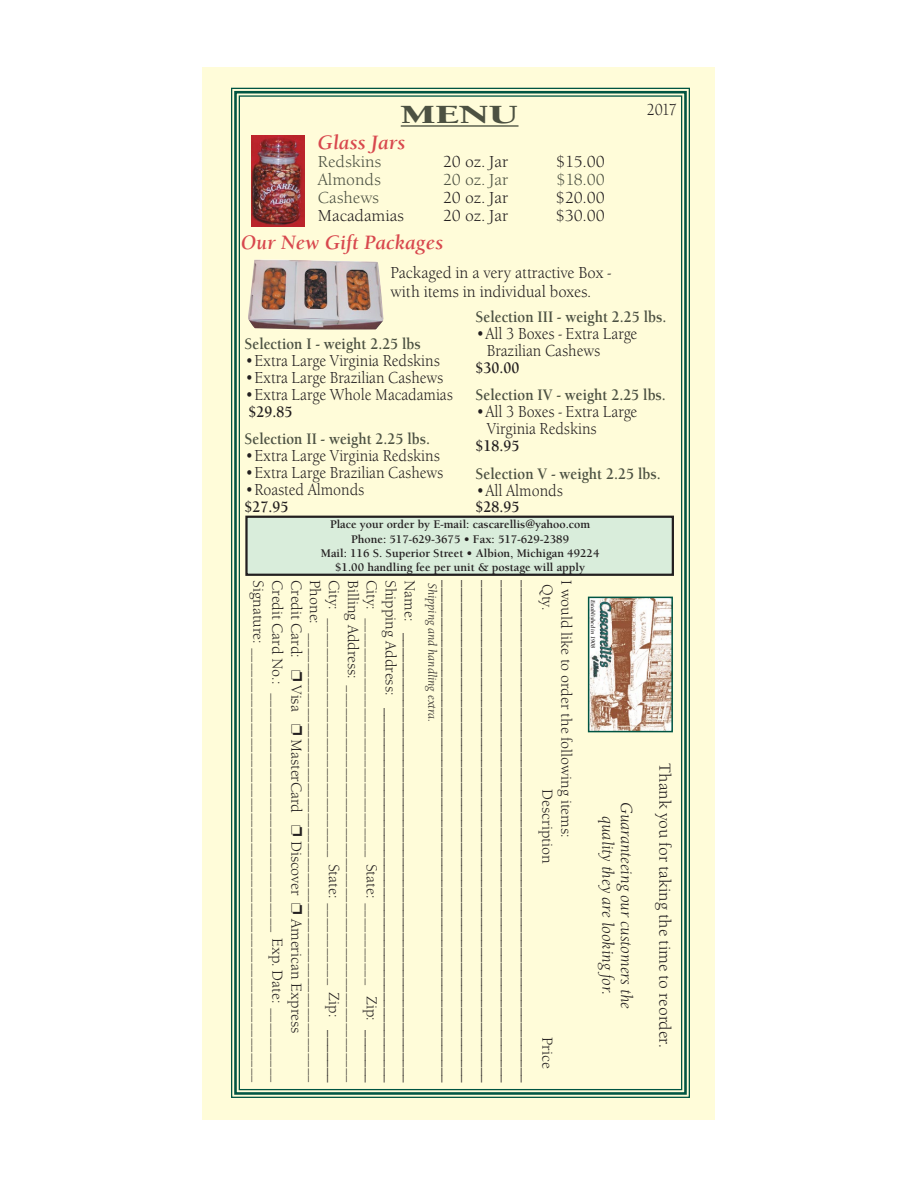
<style>
.page{position:relative;width:918px;height:1188px;background:#fff}
.page>*{position:absolute;margin:0;border:0;box-sizing:border-box;transform-origin:0 0}
.t1{font:900 27px "Berkeley";color:#4c5142;scale:1.5 1}
.t2{font:italic 700 21px "Berkeley";color:#d8484e}
.t3{font:16.5px/17px "Berkeley Old Style Itc T";color:#231f20;scale:.9 1}
.t4{font:700 16.5px "Berkeley";color:#4c5142;scale:.9 1}
.t5{font:16.5px "Berkeley Old Style Itc T";color:#231f20}
.t6{font:16.5px/18.8px "Berkeley Old Style Itc T";color:#231f20;scale:.94 1}
.t7{font:italic 16.5px/18.5px "Berkeley Old Style Itc T";color:#231f20;text-align:center}
.t8{font:16.5px "Berkeley Old Style Itc T";color:#4c5142}
.t9{font:700 16.5px "Berkeley";color:#231f20;scale:.9 1}
.t10{font:15px/18.9px "Berkeley Old Style Itc T";color:#231f20}
.t11{font:15px/18.9px "ITC Avant Garde MM 445 750";color:#231f20;text-align:right}
.t12{font:700 12px/14.4px "Berkeley";color:#231f20;text-align:center}
.t13{font:italic 12px "Berkeley Old Style Itc T";color:#231f20}
.t14{font:italic 700 6px "Berkeley";color:#231f20}
.s1{font-family:"ITC Avant Garde MM 445 750"}
.s2{font-family:"Berkeley Old Style Itc T"}
</style>
<div class="page">
<div style="left:202px;top:68px;width:514px;height:1052px;background:#fffcd9"></div>
<svg style="left:231px;top:87px;width:459px;height:1011px"></svg>
<div style="left:234px;top:91px;width:453px;height:1004px;border:3px solid #005543"></div>
<h1 class="t1" style="left:401px;top:100px;width:80px">MENU</h1>
<h2 class="t2" style="left:318px;top:131px;width:89px">Glass Jars</h2>
<p class="t8" style="left:318px;top:152px;width:65px">Redskins</p>
<p class="t5" style="left:443px;top:152px;width:67px">20 oz. Jar</p>
<p class="t5" style="left:556px;top:152px;width:50px">$15.00</p>
<p class="t8" style="left:318px;top:170px;width:64px">Almonds</p>
<p class="t8" style="left:443px;top:170px;width:67px">20 oz. Jar</p>
<p class="t8" style="left:557px;top:170px;width:50px">$18.00</p>
<p class="t8" style="left:318px;top:188px;width:63px">Cashews</p>
<p class="t5" style="left:443px;top:188px;width:67px">20 oz. Jar</p>
<p class="t5" style="left:556px;top:188px;width:51px">$20.00</p>
<p class="t5" style="left:318px;top:206px;width:88px">Macadamias</p>
<p class="t5" style="left:443px;top:206px;width:67px">20 oz. Jar</p>
<p class="t5" style="left:556px;top:206px;width:51px">$30.00</p>
<h2 class="t2" style="left:241px;top:231px;width:204px">Our New Gift Packages</h2>
<p class="t6" style="left:390px;top:264px;width:236px">Packaged in a very attractive Box - with items in individual boxes.</p>
<p class="t3" style="left:647px;top:101px;width:35px">2017</p>
<p class="t4" style="left:244px;top:335px;width:198px">Selection I - weight 2.25 lbs</p>
<p class="t3" style="left:244px;top:352px;width:219px">•Extra Large Virginia Redskins</p>
<p class="t3" style="left:244px;top:369px;width:223px">•Extra Large Brazilian Cashews</p>
<p class="t3" style="left:244px;top:386px;width:233px">•Extra Large Whole Macadamias</p>
<p class="t9" style="left:248px;top:403px;width:50px">$29.85</p>
<p class="t4" style="left:244px;top:430px;width:208px">Selection II - weight 2.25 lbs.</p>
<p class="t3" style="left:244px;top:447px;width:219px">•Extra Large Virginia Redskins</p>
<p class="t3" style="left:244px;top:464px;width:223px">•Extra Large Brazilian Cashews</p>
<p class="t3" style="left:244px;top:481px;width:135px">•Roasted Almonds</p>
<p class="t9" style="left:244px;top:498px;width:50px">$27.95</p>
<p class="t4" style="left:476px;top:308px;width:214px">Selection III - weight 2.25 lbs.</p>
<p class="t3" style="left:487px;top:325px;width:169px;text-indent:-11px">•All 3 Boxes - Extra Large<br>Brazilian Cashews</p>
<p class="t9" style="left:476px;top:359px;width:50px">$30.00</p>
<p class="t4" style="left:476px;top:386px;width:213px">Selection IV - weight 2.25 lbs.</p>
<p class="t3" style="left:487px;top:403px;width:169px;text-indent:-11px">•All 3 Boxes - Extra Large<br>Virginia Redskins</p>
<p class="t9" style="left:476px;top:437px;width:50px">$18.95</p>
<p class="t4" style="left:476px;top:465px;width:207px">Selection V - weight 2.25 lbs.</p>
<p class="t3" style="left:476px;top:482px;width:98px">•All Almonds</p>
<p class="t9" style="left:476px;top:499px;width:50px">$28.95</p>
<p class="t12" style="left:321px;top:518px;width:280px">Place your order by E-mail: cascarellis@yahoo.com Phone: 517-629-3675 • Fax: 517-629-2389<br>Mail: 116 S. Superior Street • Albion, Michigan 49224 $1.00 handling fee per unit &amp; postage will apply</p>
<p class="t10" style="left:419px;top:580px;width:42px;rotate:90deg">Name:</p>
<p class="t11" style="left:458px;top:580px;width:504px;rotate:90deg">___________________________________________________________________</p>
<p class="t11" style="left:478px;top:580px;width:504px;rotate:90deg">___________________________________________________________________</p>
<p class="t11" style="left:498px;top:580px;width:504px;rotate:90deg">___________________________________________________________________</p>
<p class="t11" style="left:518px;top:580px;width:504px;rotate:90deg">___________________________________________________________________</p>
<p class="t11" style="left:537px;top:580px;width:504px;rotate:90deg">___________________________________________________________________</p>
<p class="t10" style="left:381px;top:580px;width:504px;rotate:90deg">City: ________________________________ State: ___________ Zip: <span class="s1">_______ </span>Billing Address: _____________________________________________________ City: ________________________________ State: ___________ Zip: <span class="s1">_______ </span>Phone: ____________________________________________________________ Credit Card: ❐ Visa ❐ MasterCard ❐ Discover ❐ American Express<br>Credit Card No.: ________________________________ Exp. Date: __________ Signature: __________________________________________________________</p>
<p class="t13" style="left:440px;top:583px;width:140px;rotate:90deg">Shipping and handling extra.</p>
<p class="t11" style="left:420px;top:580px;width:504px;rotate:90deg">____________________________________________________________<br><span class="s2">Shipping Address:</span> __________________________________________________</p>
<p class="t10" style="left:576px;top:789px;width:76px;text-indent:-209px;rotate:90deg">I would like to order the following items:<br>Description</p>
<p class="t10" style="left:557px;top:584px;width:28px;rotate:90deg">Qty.</p>
<p class="t10" style="left:557px;top:1037px;width:33px;rotate:90deg">Price</p>
<p class="t14" style="left:596px;top:600px;width:50px;rotate:90deg">Established in 1908</p>
<p class="t7" style="left:636px;top:802px;width:209px;rotate:90deg">Guaranteeing our customers the quality they are looking for.</p>
<p class="t5" style="left:674px;top:763px;width:286px;rotate:90deg">Thank you for taking the time to reorder.</p>
</div>
